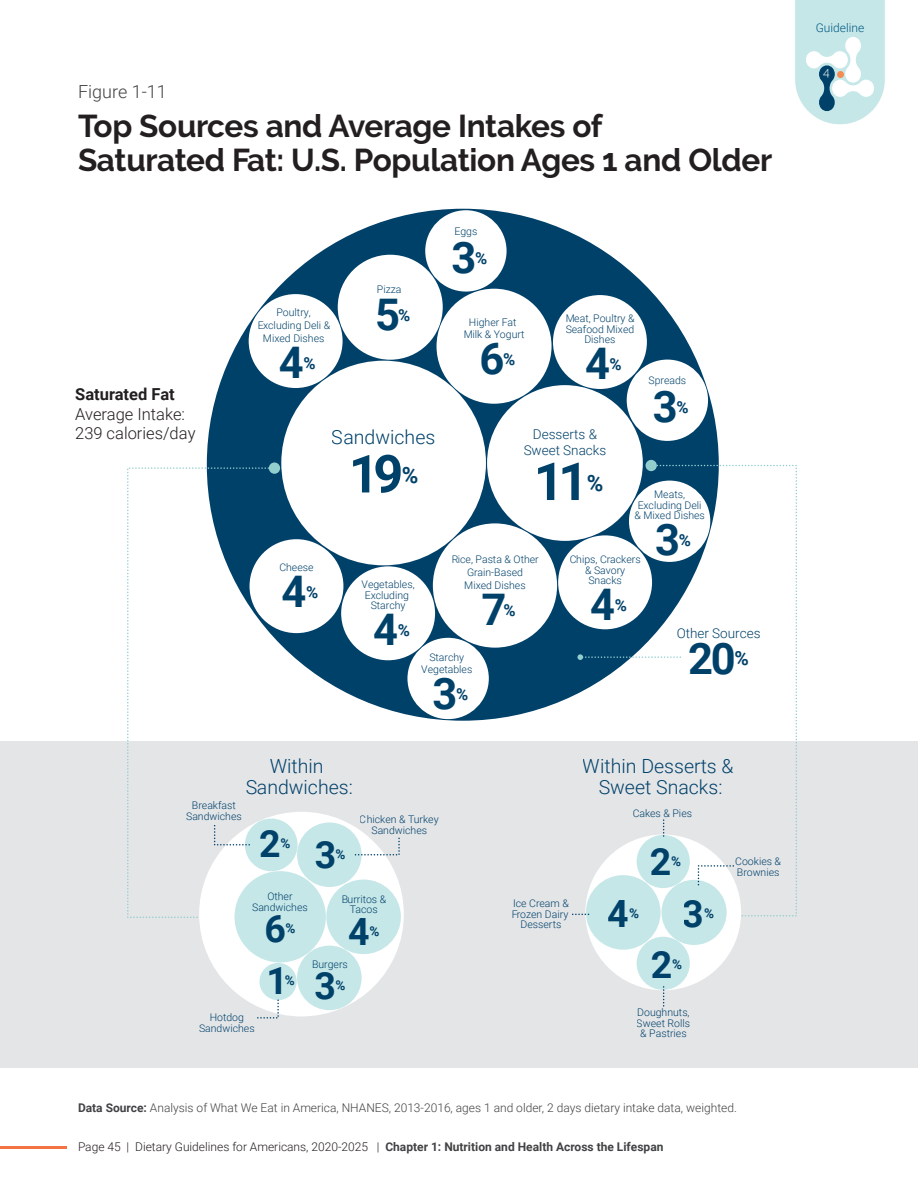
<style>
.page{position:relative;width:918px;height:1188px;background:#fff}
.page>*{position:absolute;margin:0;border:0;box-sizing:border-box;transform-origin:0 0}
.t1{font:700 52.5px "Roboto";color:#00416a}
.t2{font:700 43.5px "Roboto";color:#00416a}
.t3{font:700 37.5px "Roboto";color:#00416a}
.t4{font:700 31.5px/34.5px "Raleway";letter-spacing:-.01em;color:#231f20}
.t5{font:700 22.5px "Roboto";color:#00416a}
.t6{font:300 19.5px/21px "Roboto";color:#00416a;text-align:center}
.t7{font:700 19.5px "Roboto";color:#00416a}
.t8{font:300 18px "Roboto";color:#414243}
.t9{font:300 16.5px/19.5px "Roboto";color:#231f20}
.t10{font:700 16.5px "Roboto";color:#00416a}
.t11{font:700 16.5px "Roboto";color:#231f20}
.t12{font:300 13.5px/16.2px "Roboto";color:#00416a;text-align:center}
.t13{font:700 13.5px "Roboto";color:#00416a}
.t14{font:300 12.3px "Raleway";color:#fff}
.t15{font:300 12px "Roboto";color:#414243}
.t16{font:300 12px "Roboto";color:#231f20}
.t17{font:300 12px "Roboto";color:#005b82}
.t18{font:300 10.5px/10.5px "Roboto";color:#00416a;text-align:center}
.s1{font-weight:700}
.s2{font-weight:700;color:#414243}
</style>
<div class="page">
<hr style="left:0;top:1146px;width:68px;height:2px;background:#f37442">
<svg style="left:795px;top:0;width:90px;height:125px"></svg>
<div style="left:837px;top:71px;width:7px;height:7px;background:#f68a53;border-radius:50%"></div>
<div style="left:0;top:741px;width:918px;height:326px;background:#e4e5e7"></div>
<div style="left:207px;top:209px;width:512px;height:512px;background:#00416a;border-radius:50%"></div>
<div style="left:437px;top:289px;width:115px;height:115px;background:#fff;border-radius:50%"></div>
<div style="left:281px;top:361px;width:205px;height:204px;background:#fff;border-radius:50%"></div>
<div style="left:487px;top:385px;width:156px;height:156px;background:#fff;border-radius:50%"></div>
<div style="left:433px;top:523px;width:124px;height:125px;background:#fff;border-radius:50%"></div>
<div style="left:338px;top:255px;width:105px;height:105px;background:#fff;border-radius:50%"></div>
<div style="left:341px;top:566px;width:94px;height:94px;background:#fff;border-radius:50%"></div>
<div style="left:553px;top:295px;width:94px;height:94px;background:#fff;border-radius:50%"></div>
<div style="left:558px;top:535px;width:94px;height:94px;background:#fff;border-radius:50%"></div>
<div style="left:249px;top:294px;width:94px;height:94px;background:#fff;border-radius:50%"></div>
<div style="left:250px;top:539px;width:93px;height:94px;background:#fff;border-radius:50%"></div>
<div style="left:425px;top:210px;width:82px;height:82px;background:#fff;border-radius:50%"></div>
<div style="left:407px;top:638px;width:82px;height:81px;background:#fff;border-radius:50%"></div>
<div style="left:627px;top:360px;width:81px;height:81px;background:#fff;border-radius:50%"></div>
<div style="left:629px;top:481px;width:81px;height:81px;background:#fff;border-radius:50%"></div>
<div style="left:585px;top:835px;width:156px;height:155px;background:#fff;border-radius:50%"></div>
<div style="left:661px;top:880px;width:66px;height:65px;background:#c6e7e8;border-radius:50%"></div>
<div style="left:637px;top:937px;width:53px;height:53px;background:#c6e7e8;border-radius:50%"></div>
<div style="left:637px;top:835px;width:53px;height:53px;background:#c6e7e8;border-radius:50%"></div>
<div style="left:199px;top:812px;width:205px;height:204px;background:#fff;border-radius:50%"></div>
<div style="left:235px;top:871px;width:91px;height:91px;background:#c6e7e8;border-radius:50%"></div>
<div style="left:326px;top:880px;width:75px;height:74px;background:#c6e7e8;border-radius:50%"></div>
<div style="left:586px;top:875px;width:75px;height:75px;background:#c6e7e8;border-radius:50%"></div>
<div style="left:297px;top:946px;width:65px;height:64px;background:#c6e7e8;border-radius:50%"></div>
<div style="left:297px;top:822px;width:65px;height:65px;background:#c6e7e8;border-radius:50%"></div>
<div style="left:245px;top:819px;width:53px;height:52px;background:#c6e7e8;border-radius:50%"></div>
<div style="left:259px;top:963px;width:38px;height:37px;background:#c6e7e8;border-radius:50%"></div>
<svg style="left:663px;top:987px;width:1px;height:20px"></svg>
<svg style="left:573px;top:914px;width:17px;height:1px"></svg>
<svg style="left:354px;top:836px;width:46px;height:20px"></svg>
<svg style="left:255px;top:999px;width:24px;height:20px"></svg>
<svg style="left:127px;top:467px;width:149px;height:452px"></svg>
<div style="left:269px;top:462px;width:11px;height:12px;background:#93cecf;border-radius:50%"></div>
<svg style="left:649px;top:464px;width:148px;height:453px"></svg>
<div style="left:646px;top:460px;width:11px;height:11px;background:#93cecf;border-radius:50%"></div>
<svg style="left:577px;top:654px;width:103px;height:6px"></svg>
<h3 class="t8" style="left:78px;top:78px;width:90px">Figure 1-11</h3>
<h3 class="t4" style="left:78px;top:108px;width:696px">Top Sources and Average Intakes of<br>Saturated Fat: U.S. Population Ages 1 and Older</h3>
<h3 class="t11" style="left:75px;top:383px;width:101px">Saturated Fat</h3>
<h3 class="t9" style="left:75px;top:404px;width:122px">Average Intake:<br>239 calories/day</h3>
<p class="t18" style="left:257px;top:306px;width:74px;line-height:12.6px">Poultry,<br>Excluding Deli &amp;<br>Mixed Dishes</p>
<h2 class="t2" style="left:279px;top:332px;width:26px">4</h2>
<h3 class="t10" style="left:303px;top:351px;width:14px">%</h3>
<p class="t18" style="left:377px;top:283px;width:26px">Pizza</p>
<h2 class="t2" style="left:375px;top:284px;width:26px">5</h2>
<h3 class="t10" style="left:398px;top:304px;width:14px">%</h3>
<p class="t18" style="left:454px;top:226px;width:24px">Eggs</p>
<h2 class="t2" style="left:451px;top:227px;width:26px">3</h2>
<h3 class="t10" style="left:475px;top:246px;width:14px">%</h3>
<p class="t18" style="left:463px;top:315px;width:63px;line-height:12.6px">Higher Fat<br>Milk &amp; Yogurt</p>
<h2 class="t2" style="left:480px;top:329px;width:26px">6</h2>
<h3 class="t10" style="left:503px;top:348px;width:14px">%</h3>
<p class="t18" style="left:565px;top:313px;width:71px">Meat, Poultry &amp;<br>Seafood Mixed<br>Dishes</p>
<h2 class="t2" style="left:585px;top:333px;width:26px">4</h2>
<h3 class="t10" style="left:610px;top:353px;width:14px">%</h3>
<p class="t18" style="left:648px;top:375px;width:39px">Spreads</p>
<h2 class="t2" style="left:653px;top:376px;width:26px">3</h2>
<h3 class="t10" style="left:677px;top:395px;width:14px">%</h3>
<p class="t18" style="left:279px;top:562px;width:36px">Cheese</p>
<h2 class="t2" style="left:282px;top:561px;width:26px">4</h2>
<h3 class="t10" style="left:306px;top:581px;width:14px">%</h3>
<p class="t12" style="left:524px;top:425px;width:84px">Desserts &amp;<br>Sweet Snacks</p>
<h1 class="t1" style="left:534px;top:445px;width:56px">11</h1>
<h3 class="t6" style="left:332px;top:426px;width:105px">Sandwiches</h3>
<h1 class="t1" style="left:349px;top:437px;width:56px">19</h1>
<h3 class="t5" style="left:402px;top:460px;width:18px">%</h3>
<h3 class="t5" style="left:587px;top:467px;width:18px">%</h3>
<p class="t18" style="left:634px;top:489px;width:72px">Meats,<br>Excluding Deli &amp; Mixed Dishes</p>
<h2 class="t2" style="left:655px;top:509px;width:26px">3</h2>
<h3 class="t10" style="left:679px;top:529px;width:14px">%</h3>
<p class="t18" style="left:569px;top:554px;width:73px">Chips, Crackers &amp; Savory<br>Snacks</p>
<h2 class="t2" style="left:590px;top:574px;width:26px">4</h2>
<h3 class="t10" style="left:615px;top:594px;width:14px">%</h3>
<p class="t18" style="left:451px;top:553px;width:89px;line-height:12.6px">Rice, Pasta &amp; Other<br>Grain-Based<br>Mixed Dishes</p>
<h2 class="t2" style="left:481px;top:579px;width:26px">7</h2>
<h3 class="t10" style="left:503px;top:598px;width:14px">%</h3>
<p class="t18" style="left:362px;top:579px;width:55px">Vegetables,<br>Excluding<br>Starchy</p>
<h2 class="t2" style="left:373px;top:599px;width:26px">4</h2>
<h3 class="t10" style="left:398px;top:619px;width:14px">%</h3>
<p class="t12" style="left:677px;top:624px;width:86px">Other Sources</p>
<h2 class="t2" style="left:688px;top:628px;width:49px">20</h2>
<h3 class="t7" style="left:735px;top:644px;width:16px">%</h3>
<p class="t18" style="left:421px;top:651px;width:53px;line-height:12px">Starchy<br>Vegetables</p>
<h2 class="t2" style="left:432px;top:663px;width:26px">3</h2>
<h3 class="t10" style="left:456px;top:683px;width:14px">%</h3>
<h3 class="t6" style="left:245px;top:755px;width:109px">Within<br>Sandwiches:</h3>
<h3 class="t6" style="left:583px;top:755px;width:152px">Within Desserts &amp;<br>Sweet Snacks:</h3>
<p class="t18" style="left:186px;top:800px;width:57px">Breakfast<br>Sandwiches</p>
<h3 class="t3" style="left:259px;top:818px;width:23px">2</h3>
<p class="t13" style="left:280px;top:834px;width:11px">%</p>
<h3 class="t3" style="left:314px;top:828px;width:23px">3</h3>
<p class="t13" style="left:336px;top:845px;width:11px">%</p>
<p class="t18" style="left:360px;top:814px;width:80px">Chicken &amp; Turkey<br>Sandwiches</p>
<p class="t18" style="left:252px;top:891px;width:57px">Other<br>Sandwiches</p>
<h3 class="t3" style="left:264px;top:902px;width:23px">6</h3>
<p class="t13" style="left:286px;top:919px;width:11px">%</p>
<p class="t18" style="left:341px;top:893px;width:47px">Burritos &amp;<br>Tacos</p>
<h3 class="t3" style="left:348px;top:905px;width:23px">4</h3>
<p class="t13" style="left:369px;top:921px;width:11px">%</p>
<h3 class="t3" style="left:266px;top:954px;width:23px">1</h3>
<p class="t13" style="left:285px;top:971px;width:11px">%</p>
<p class="t18" style="left:312px;top:958px;width:37px">Burgers</p>
<h3 class="t3" style="left:314px;top:960px;width:23px">3</h3>
<p class="t13" style="left:336px;top:976px;width:11px">%</p>
<p class="t18" style="left:199px;top:1012px;width:57px">Hotdog<br>Sandwiches</p>
<p class="t18" style="left:511px;top:898px;width:59px">Ice Cream &amp;<br>Frozen Dairy<br>Desserts</p>
<p class="t18" style="left:633px;top:808px;width:61px">Cakes &amp; Pies</p>
<h3 class="t3" style="left:608px;top:887px;width:23px">4</h3>
<p class="t13" style="left:629px;top:904px;width:11px">%</p>
<h3 class="t3" style="left:650px;top:836px;width:23px">2</h3>
<p class="t13" style="left:671px;top:852px;width:11px">%</p>
<h3 class="t3" style="left:683px;top:887px;width:23px">3</h3>
<p class="t13" style="left:704px;top:904px;width:11px">%</p>
<h3 class="t3" style="left:651px;top:938px;width:23px">2</h3>
<p class="t13" style="left:672px;top:954px;width:11px">%</p>
<p class="t18" style="left:637px;top:1007px;width:55px">Doughnuts,<br>Sweet Rolls &amp; Pastries</p>
<p class="t18" style="left:735px;top:856px;width:47px;text-align:left">Cookies &amp;<br>Brownies</p>
<p class="t15" style="left:78px;top:1099px;width:660px"><span class="s1">Data Source:</span> Analysis of What We Eat in America, NHANES, 2013-2016, ages 1 and older, 2 days dietary intake data, weighted.</p>
<p class="t16" style="left:78px;top:1138px;width:587px">Page 45 | Dietary Guidelines for Americans, 2020-2025 | <span class="s2">Chapter 1: Nutrition and Health Across the Lifespan</span></p>
<p class="t17" style="left:816px;top:19px;width:50px">Guideline</p>
<p class="t14" style="left:823px;top:65px;width:8px">4</p>
</div>
